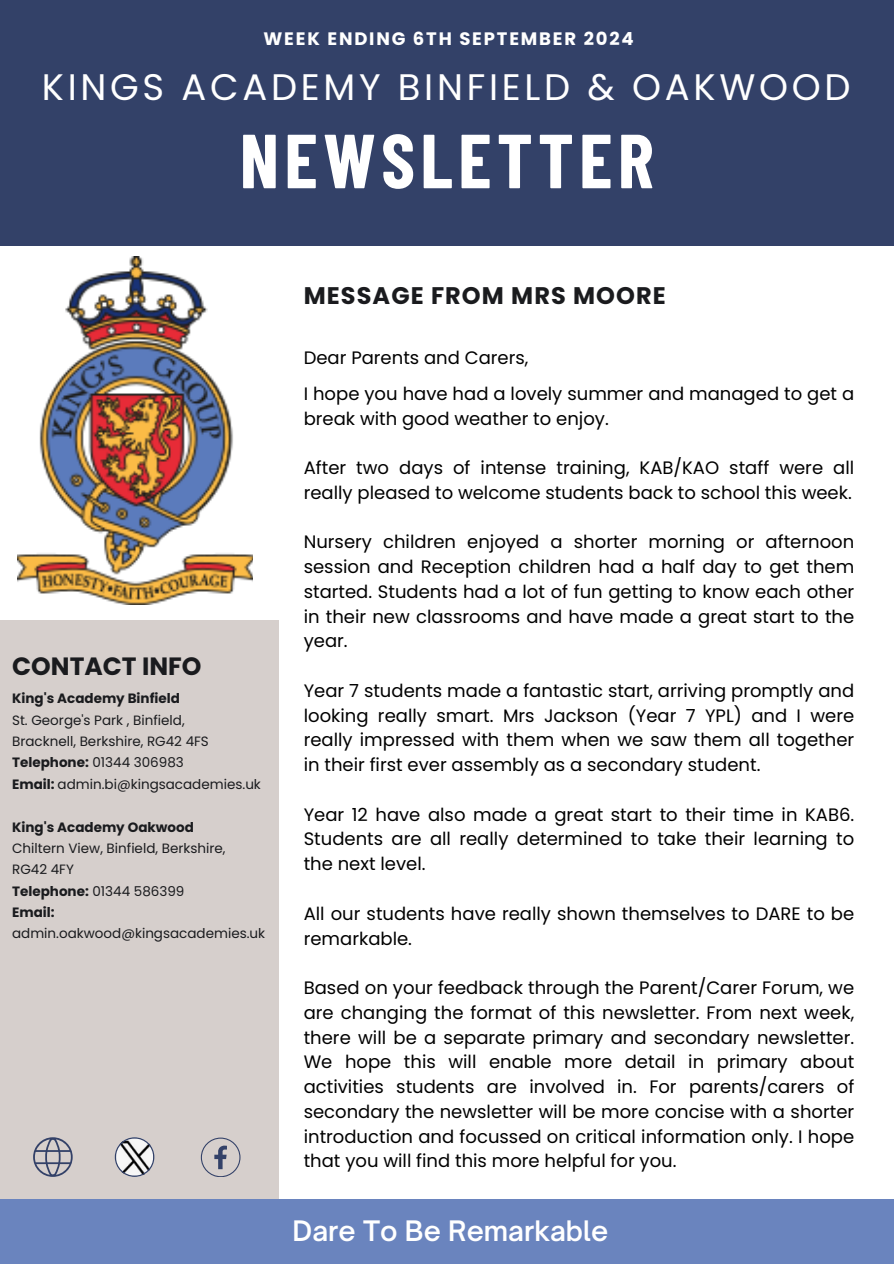
<style>
.page{position:relative;width:894px;height:1264px;background:#fff}
.page>*{position:absolute;margin:0;border:0;box-sizing:border-box;transform-origin:0 0}
.t1{font:700 76.35px "Barlow Condensed";letter-spacing:.07em;color:#fff}
.t2{font:36.9px "Poppins";letter-spacing:.1em;color:#fff}
.t3{font:600 27px "Open Sauce One";color:#fff}
.t4{font:700 25.05px "Poppins";color:#1a1b1e}
.t5{font:700 24px "Poppins";letter-spacing:.045em;color:#1a1b1e}
.t6{font:18px/24.8px "Poppins";color:#000;text-align:justify}
.t7{font:700 18px "Poppins";letter-spacing:.1em;color:#fff}
.t8{font:13.5px "Poppins";color:#1a1b1e}
.t9{font:700 13.5px "Poppins";color:#1a1b1e}
.s1{font-weight:700}
</style>
<div class="page">
<img style="left:18px;top:256px;width:235px;height:348px">
<div style="left:0;top:621px;width:278px;height:642px;background:#d6cfcc"></div>
<div style="left:0;top:0;width:893px;height:246px;background:#334168"></div>
<svg style="left:33px;top:1137px;width:39px;height:39px"></svg>
<svg style="left:201px;top:1137px;width:39px;height:39px"></svg>
<div style="left:0;top:1199px;width:893px;height:64px;background:#6a84be"></div>
<svg style="left:115px;top:1137px;width:39px;height:39px"></svg>
<h3 class="t7" style="left:263px;top:26px;width:371px">WEEK ENDING 6TH SEPTEMBER 2024</h3>
<p class="t2" style="left:42px;top:61px;width:810px">KINGS ACADEMY BINFIELD &amp; OAKWOOD</p>
<p class="t1" style="left:240px;top:112px;width:415px">NEWSLETTER</p>
<p class="t5" style="left:303px;top:279px;width:363px">MESSAGE FROM MRS MOORE</p>
<p class="t4" style="left:12px;top:648px;width:191px">CONTACT INFO</p>
<p class="t9" style="left:12px;top:689px;width:169px">King's Academy Binfield</p>
<p class="t8" style="left:12px;top:710px;width:174px">St. George's Park , Binfield,</p>
<p class="t8" style="left:12px;top:731px;width:198px">Bracknell, Berkshire, RG42 4FS</p>
<p class="t8" style="left:12px;top:753px;width:173px"><span class="s1">Telephone:</span> 01344 306983</p>
<p class="t8" style="left:12px;top:774px;width:250px"><span class="s1">Email:</span> admin.bi@kingsacademies.uk</p>
<p class="t9" style="left:12px;top:817px;width:183px">King's Academy Oakwood</p>
<p class="t8" style="left:12px;top:838px;width:215px">Chiltern View, Binfield, Berkshire,</p>
<p class="t8" style="left:12px;top:860px;width:63px">RG42 4FY</p>
<p class="t8" style="left:12px;top:881px;width:174px"><span class="s1">Telephone:</span> 01344 586399</p>
<p class="t9" style="left:12px;top:902px;width:44px">Email:</p>
<p class="t8" style="left:12px;top:924px;width:254px">admin.oakwood@kingsacademies.uk</p>
<p class="t6" style="left:303px;top:345px;width:226px">Dear Parents and Carers,</p>
<h5 class="t6" style="left:303px;top:381px;width:552px">I hope you have had a lovely summer and managed to get a break with good weather to enjoy.</h5>
<p class="t6" style="left:303px;top:455px;width:552px">After two days of intense training, KAB/KAO staff were all really pleased to welcome students back to school this week.</p>
<p class="t6" style="left:303px;top:529px;width:552px">Nursery children enjoyed a shorter morning or afternoon session and Reception children had a half day to get them started. Students had a lot of fun getting to know each other in their new classrooms and have made a great start to the year.</p>
<p class="t6" style="left:303px;top:678px;width:552px">Year 7 students made a fantastic start, arriving promptly and looking really smart. Mrs Jackson (Year 7 YPL) and I were really impressed with them when we saw them all together in their first ever assembly as a secondary student.</p>
<p class="t6" style="left:303px;top:802px;width:552px">Year 12 have also made a great start to their time in KAB6.<br>Students are all really determined to take their learning to the next level.</p>
<p class="t6" style="left:303px;top:901px;width:552px">All our students have really shown themselves to DARE to be remarkable.</p>
<p class="t6" style="left:303px;top:975px;width:552px">Based on your feedback through the Parent/Carer Forum, we are changing the format of this newsletter. From next week, there will be a separate primary and secondary newsletter.<br>We hope this will enable more detail in primary about activities students are involved in. For parents/carers of secondary the newsletter will be more concise with a shorter introduction and focussed on critical information only. I hope that you will find this more helpful for you.</p>
<h6 class="t3" style="left:283px;top:1213px;width:327px">DARE To Be Remarkable</h6>
<h2 class="t3" style="left:292px;top:1213px;width:65px">Dare</h2>
</div>
